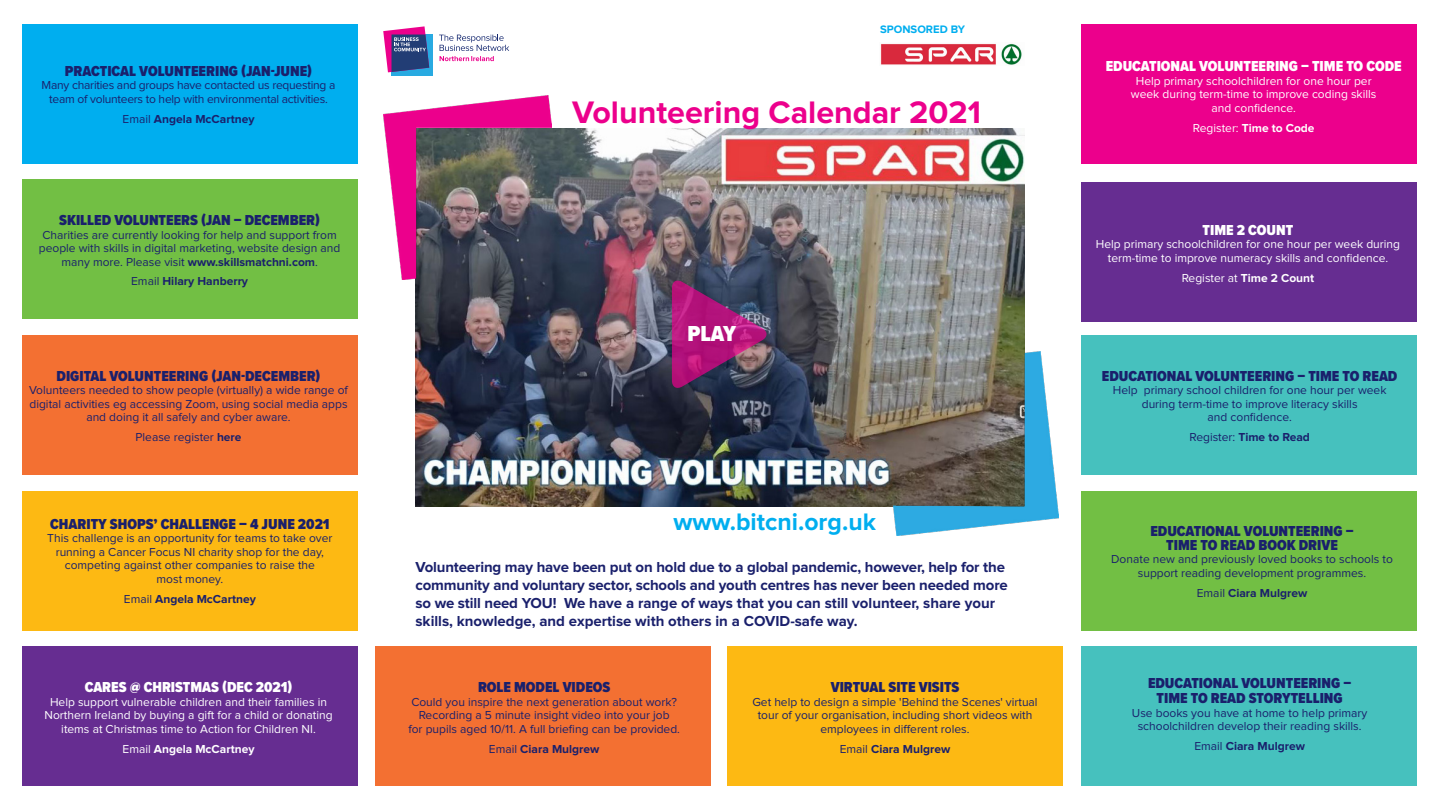
<style>
.page{position:relative;width:1440px;height:810px;background:#fff}
.page>*{position:absolute;margin:0;border:0;box-sizing:border-box;transform-origin:0 0}
.t1{font:700 32.25px "Proxima Nova";color:#ec008c}
.t2{font:700 24.75px "Proxima Nova";color:#00aeef}
.t3{font:900 22.5px "Proxima Nova Cond";color:#fff}
.t4{font:900 15px/13.5px "Proxima Nova Cond";color:#1a206c;text-align:center}
.t5{font:700 15px/18px "Proxima Nova";letter-spacing:-.01em;color:#1a206c}
.t6{font:900 15px "Proxima Nova Cond";color:#fff}
.t7{font:12px/13.5px "Proxima Nova";color:#1a206c;text-align:center}
.t8{font:12px/13.5px "Proxima Nova";color:#fff;text-align:center}
.t9{font:700 12px "Proxima Nova";color:#1a206c}
.t10{font:12px/13.5px "Proxima Nova";letter-spacing:-.02em;color:#1a206c;text-align:center}
.t11{font:700 12px "Proxima Nova";color:#fff}
.t12{font:700 11.25px "Proxima Nova";color:#00aeef}
.s1{font-weight:400}
.s2{font-weight:700}
</style>
<div class="page">
<div style="left:1082px;top:647px;width:335px;height:139px;background:#46c1be"></div>
<div style="left:727px;top:647px;width:335px;height:139px;background:#fdb913"></div>
<div style="left:376px;top:647px;width:335px;height:139px;background:#f37032"></div>
<div style="left:22px;top:647px;width:336px;height:139px;background:#662d91"></div>
<div style="left:1082px;top:491px;width:335px;height:139px;background:#72bf44"></div>
<div style="left:22px;top:491px;width:336px;height:139px;background:#fdb913"></div>
<div style="left:1082px;top:335px;width:335px;height:140px;background:#46c1be"></div>
<div style="left:22px;top:335px;width:336px;height:140px;background:#f37032"></div>
<div style="left:1082px;top:183px;width:335px;height:139px;background:#662d91"></div>
<div style="left:22px;top:180px;width:336px;height:139px;background:#72bf44"></div>
<div style="left:1082px;top:24px;width:335px;height:139px;background:#ec008c"></div>
<div style="left:22px;top:24px;width:336px;height:139px;background:#00aeef"></div>
<div style="left:392px;top:35px;width:41px;height:41px;background:#28aae1"></div>
<svg style="left:383px;top:26px;width:46px;height:46px"></svg>
<svg style="left:439px;top:35px;width:70px;height:26px"></svg>
<img style="left:880px;top:43px;width:142px;height:22px">
<img style="left:416px;top:128px;width:608px;height:378px">
<img style="left:383px;top:96px;width:168px;height:183px">
<img style="left:893px;top:352px;width:165px;height:183px">
<svg style="left:672px;top:279px;width:96px;height:111px;background:#812b6d"></svg>
<p class="t4" style="left:65px;top:64px;width:249px">PRACTICAL VOLUNTEERING (JAN-JUNE)</p>
<p class="t10" style="left:42px;top:79px;width:295px">Many charities and groups have contacted us requesting a team of volunteers to help with environmental activities.</p>
<p class="t9" style="left:123px;top:112px;width:133px"><span class="s1">Email</span> Angela McCartney</p>
<p class="t4" style="left:59px;top:213px;width:262px">SKILLED VOLUNTEERS (JAN – DECEMBER)</p>
<p class="t7" style="left:39px;top:228px;width:303px">Charities are currently looking for help and support from people with skills in digital marketing, website design and many more. Please visit <span class="s2">www.skillsmatchni.com</span>.</p>
<p class="t9" style="left:131px;top:275px;width:118px"><span class="s1">Email</span> Hilary Hanberry</p>
<p class="t4" style="left:57px;top:369px;width:265px">DIGITAL VOLUNTEERING (JAN-DECEMBER)</p>
<p class="t7" style="left:29px;top:384px;width:320px">Volunteers needed to show people (virtually) a wide range of digital activities eg accessing Zoom, using social media apps and doing it all safely and cyber aware.</p>
<p class="t7" style="left:136px;top:431px;width:108px">Please register <span class="s2">here</span></p>
<p class="t4" style="left:50px;top:517px;width:281px">CHARITY SHOPS’ CHALLENGE – 4 JUNE 2021</p>
<p class="t7" style="left:47px;top:532px;width:287px">This challenge is an opportunity for teams to take over running a Cancer Focus NI charity shop for the day, competing against other companies to raise the<br>most money.</p>
<p class="t9" style="left:124px;top:592px;width:133px"><span class="s1">Email</span> Angela McCartney</p>
<p class="t6" style="left:85px;top:676px;width:209px">CARES @ CHRISTMAS (DEC 2021)</p>
<p class="t8" style="left:45px;top:695px;width:290px">Help support vulnerable children and their families in<br>Northern Ireland by buying a gift for a child or donating items at Christmas time to Action for Children NI.</p>
<p class="t11" style="left:123px;top:742px;width:133px"><span class="s1">Email</span> Angela McCartney</p>
<p class="t12" style="left:880px;top:23px;width:87px">SPONSORED BY</p>
<h1 class="t1" style="left:572px;top:93px;width:410px">Volunteering Calendar 2021</h1>
<h3 class="t3" style="left:687px;top:317px;width:50px">PLAY</h3>
<h2 class="t2" style="left:673px;top:507px;width:204px">www.bitcni.org.uk</h2>
<p class="t5" style="left:416px;top:558px;width:594px">Volunteering may have been put on hold due to a global pandemic, however, help for the community and voluntary sector, schools and youth centres has never been needed more so we still need YOU! We have a range of ways that you can still volunteer, share your skills, knowledge, and expertise with others in a COVID-safe way.</p>
<p class="t4" style="left:478px;top:680px;width:134px">ROLE MODEL VIDEOS</p>
<p class="t7" style="left:408px;top:695px;width:273px">Could you inspire the next generation about work?<br>Recording a 5 minute insight video into your job<br>for pupils aged 10/11. A full briefing can be provided.</p>
<p class="t9" style="left:489px;top:742px;width:112px"><span class="s1">Email</span> Ciara Mulgrew</p>
<p class="t4" style="left:831px;top:680px;width:130px">VIRTUAL SITE VISITS</p>
<p class="t7" style="left:752px;top:695px;width:287px">Get help to design a simple 'Behind the Scenes' virtual tour of your organisation, including short videos with employees in different roles.</p>
<p class="t9" style="left:840px;top:742px;width:112px"><span class="s1">Email</span> Ciara Mulgrew</p>
<p class="t6" style="left:1106px;top:55px;width:297px">EDUCATIONAL VOLUNTEERING – TIME TO CODE</p>
<p class="t8" style="left:1131px;top:74px;width:247px">Help primary schoolchildren for one hour per week during term-time to improve coding skills and confidence.</p>
<p class="t11" style="left:1193px;top:121px;width:123px"><span class="s1">Register:</span> Time to Code</p>
<p class="t6" style="left:1203px;top:219px;width:92px">TIME 2 COUNT</p>
<p class="t8" style="left:1096px;top:238px;width:306px">Help primary schoolchildren for one hour per week during term-time to improve numeracy skills and confidence.</p>
<p class="t8" style="left:1182px;top:271px;width:134px">Register at <span class="s2">Time 2 Count</span></p>
<p class="t4" style="left:1102px;top:369px;width:297px">EDUCATIONAL VOLUNTEERING – TIME TO READ</p>
<p class="t7" style="left:1113px;top:384px;width:275px">Help primary school children for one hour per week during term-time to improve literacy skills<br>and confidence.</p>
<p class="t9" style="left:1189px;top:430px;width:122px"><span class="s1">Register:</span> Time to Read</p>
<p class="t4" style="left:1150px;top:525px;width:205px">EDUCATIONAL VOLUNTEERING –<br>TIME TO READ BOOK DRIVE</p>
<p class="t7" style="left:1111px;top:553px;width:283px">Donate new and previously loved books to schools to support reading development programmes.</p>
<p class="t9" style="left:1197px;top:586px;width:112px"><span class="s1">Email</span> Ciara Mulgrew</p>
<p class="t4" style="left:1148px;top:676px;width:205px;line-height:14.6px">EDUCATIONAL VOLUNTEERING –<br>TIME TO READ STORYTELLING</p>
<p class="t7" style="left:1132px;top:706px;width:237px">Use books you have at home to help primary schoolchildren develop their reading skills.</p>
<p class="t9" style="left:1194px;top:739px;width:112px"><span class="s1">Email</span> Ciara Mulgrew</p>
</div>
